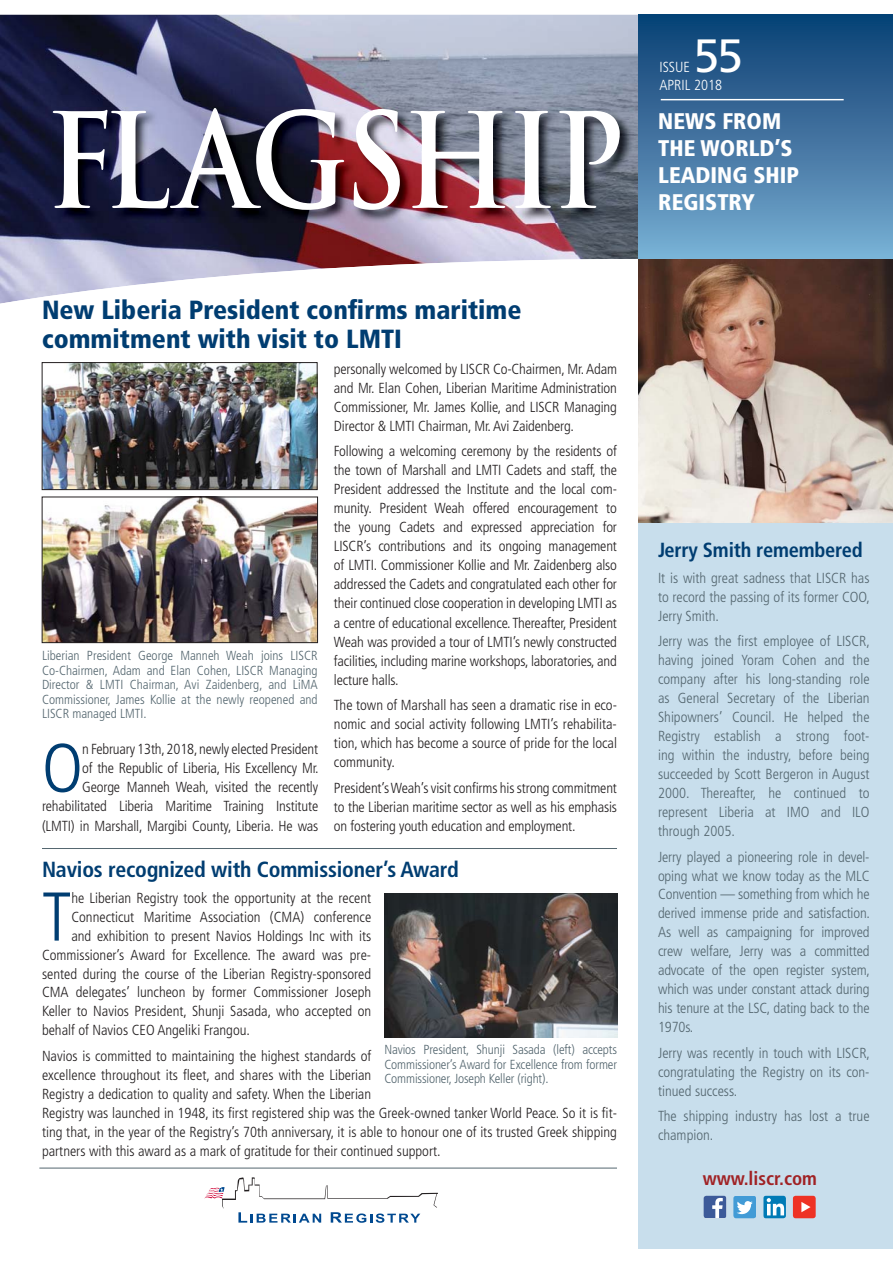
<style>
.page{position:relative;width:893px;height:1263px;background:#fff}
.page>*{position:absolute;margin:0;border:0;box-sizing:border-box;transform-origin:0 0}
.t1{font:700 128.7px "Trajan Pro";letter-spacing:-.04em;color:#fff;scale:.86 1}
.t2{font:300 condensed 68.85px "Frutiger";color:#003d71}
.t3{font:46.65px "Frutiger";color:#fff}
.t4{font:900 condensed 26.25px/29.1px "Frutiger";color:#003d71}
.t5{font:900 condensed 22.65px/27.2px "Frutiger";color:#fff}
.t6{font:700 condensed 21.9px "Frutiger";letter-spacing:-.01em;color:#003d71}
.t7{font:700 condensed 20.4px "Frutiger";letter-spacing:-.01em;color:#003d71}
.t8{font:700 condensed 18.9px "Frutiger";color:#a02225}
.t9{font:300 condensed 14.55px/19px "Frutiger";color:#231f20;text-align:justify}
.t10{font:300 condensed 14.55px/18.9px "Frutiger";color:#54666f;text-align:justify}
.t11{font:300 condensed 14.55px "Frutiger";color:#fff}
.t12{font:300 condensed 13.2px/14.5px "Frutiger";letter-spacing:-.01em;color:#54666f;text-align:justify}
</style>
<div class="page">
<img style="left:0;top:14px;width:638px;height:290px">
<img style="left:53px;top:108px;width:580px;height:115px">
<hr style="left:39px;top:1168px;width:578px;height:1px;background:#54666f">
<div style="left:638px;top:252px;width:255px;height:996px;background:#c8deec"></div>
<div style="left:638px;top:14px;width:255px;height:245px;background:linear-gradient(to bottom,#0a3e72,#79aed2)"></div>
<hr style="left:661px;top:99px;width:183px;height:1px;background:#fff">
<svg style="left:204px;top:1177px;width:234px;height:46px"></svg>
<img style="left:638px;top:259px;width:255px;height:263px">
<img style="left:384px;top:894px;width:233px;height:144px">
<hr style="left:42px;top:848px;width:575px;height:1px;background:#54666f">
<svg style="left:704px;top:1196px;width:22px;height:22px"></svg>
<svg style="left:793px;top:1196px;width:23px;height:22px"></svg>
<div style="left:733px;top:1196px;width:23px;height:22px;background:#429bd6;border-radius:3px"></div>
<svg style="left:737px;top:1201px;width:16px;height:13px"></svg>
<svg style="left:763px;top:1196px;width:23px;height:22px"></svg>
<img style="left:44px;top:364px;width:271px;height:124px">
<div style="left:42px;top:362px;width:275px;height:128px;border:1px solid #231f20"></div>
<img style="left:44px;top:499px;width:272px;height:142px">
<div style="left:42px;top:497px;width:276px;height:146px;border:1px solid #231f20"></div>
<h3 class="t3" style="left:693px;top:37px;width:51px">55</h3>
<p class="t11" style="left:659px;top:79px;width:64px">APRIL 2018</p>
<p class="t11" style="left:659px;top:61px;width:32px">ISSUE</p>
<h1 class="t1" style="left:46px;top:88px;width:675px">FLAGSHIP</h1>
<h3 class="t5" style="left:658px;top:109px;width:142px">NEWS FROM<br>THE WORLD’S<br>LEADING SHIP<br>REGISTRY</h3>
<h3 class="t4" style="left:42px;top:298px;width:481px">New Liberia President confirms maritime commitment with visit to LMTI</h3>
<p class="t12" style="left:42px;top:649px;width:277px">Liberian President George Manneh Weah joins LISCR Co-Chairmen, Adam and Elan Cohen, LISCR Managing Director &amp; LMTI Chairman, Avi Zaidenberg, and LiMA Commissioner, James Kollie at the newly reopened and LISCR managed LMTI.</p>
<p class="t9" style="left:42px;top:741px;width:278px;text-align:right">n February 13th, 2018, newly elected President<br>of the Republic of Liberia, His Excellency Mr.<br>George Manneh Weah, visited the recently rehabilitated Liberia Maritime Training Institute (LMTI) in Marshall, Margibi County, Liberia. He was</p>
<h2 class="t2" style="left:42px;top:740px;width:42px">O</h2>
<p class="t9" style="left:334px;top:360px;width:284px">personally welcomed by LISCR Co-Chairmen, Mr. Adam and Mr. Elan Cohen, Liberian Maritime Administration Commissioner, Mr. James Kollie, and LISCR Managing Director &amp; LMTI Chairman, Mr. Avi Zaidenberg.</p>
<p class="t9" style="left:334px;top:443px;width:285px">Following a welcoming ceremony by the residents of the town of Marshall and LMTI Cadets and staff, the President addressed the Institute and the local com&shy;munity. President Weah offered encouragement to the young Cadets and expressed appreciation for LISCR’s contributions and its ongoing management of LMTI. Commissioner Kollie and Mr. Zaidenberg also addressed the Cadets and congratulated each other for their continued close cooperation in developing LMTI as a centre of educational excellence. Thereafter, President Weah was provided a tour of LMTI’s newly constructed facilities, including marine workshops, laboratories, and lecture halls.</p>
<p class="t9" style="left:334px;top:697px;width:285px">The town of Marshall has seen a dramatic rise in eco&shy;nomic and social activity following LMTI’s rehabilita&shy;tion, which has become a source of pride for the local community.</p>
<p class="t9" style="left:334px;top:779px;width:284px">President’s Weah’s visit confirms his strong commitment to the Liberian maritime sector as well as his emphasis on fostering youth education and employment.</p>
<h3 class="t6" style="left:42px;top:861px;width:418px">Navios recognized with Commissioner’s Award</h3>
<h2 class="t2" style="left:42px;top:889px;width:31px">T</h2>
<p class="t9" style="left:71px;top:889px;width:301px">he Liberian Registry took the opportunity at the recent</p>
<p class="t9" style="left:71px;top:908px;width:301px">Connecticut Maritime Association (CMA) conference</p>
<p class="t9" style="left:71px;top:927px;width:301px">and exhibition to present Navios Holdings Inc with its</p>
<p class="t9" style="left:42px;top:946px;width:331px">Commissioner’s Award for Excellence. The award was pre-</p>
<p class="t9" style="left:42px;top:965px;width:331px">sented during the course of the Liberian Registry-sponsored</p>
<p class="t9" style="left:42px;top:984px;width:331px">CMA delegates’ luncheon by former Commissioner Joseph</p>
<p class="t9" style="left:42px;top:1003px;width:331px">Keller to Navios President, Shunji Sasada, who accepted on</p>
<p class="t9" style="left:42px;top:1022px;width:209px">behalf of Navios CEO Angeliki Frangou.</p>
<p class="t9" style="left:42px;top:1048px;width:576px;text-align:left">Navios is committed to maintaining the highest standards of<br>excellence throughout its fleet, and shares with the Liberian<br>Registry a dedication to quality and safety. When the Liberian<br>Registry was launched in 1948, its first registered ship was the Greek-owned tanker World Peace. So it is fit&shy;ting that, in the year of the Registry’s 70th anniversary, it is able to honour one of its trusted Greek shipping partners with this award as a mark of gratitude for their continued support.</p>
<p class="t12" style="left:384px;top:1043px;width:234px">Navios President, Shunji Sasada (left) accepts Commissioner’s Award for Excellence from former Commissioner, Joseph Keller (right).</p>
<h3 class="t7" style="left:658px;top:542px;width:206px">Jerry Smith remembered</h3>
<p class="t10" style="left:658px;top:570px;width:214px">It is with great sadness that LISCR has to record the passing of its former COO, Jerry Smith.</p>
<p class="t10" style="left:658px;top:633px;width:214px">Jerry was the first employee of LISCR, having joined Yoram Cohen and the company after his long-standing role as General Secretary of the Liberian Shipowners’ Council. He helped the Registry establish a strong foot&shy;ing within the industry, before being succeeded by Scott Bergeron in August 2000. Thereafter, he continued to represent Liberia at IMO and ILO through 2005.</p>
<p class="t10" style="left:658px;top:848px;width:214px">Jerry played a pioneering role in devel&shy;oping what we know today as the MLC Convention — something from which he derived immense pride and satisfaction.<br>As well as campaigning for improved crew welfare, Jerry was a committed advocate of the open register system, which was under constant attack during his tenure at the LSC, dating back to the 1970s.</p>
<p class="t10" style="left:658px;top:1044px;width:214px">Jerry was recently in touch with LISCR, congratulating the Registry on its con&shy;tinued success.</p>
<p class="t10" style="left:658px;top:1108px;width:213px">The shipping industry has lost a true champion.</p>
<p class="t8" style="left:703px;top:1171px;width:116px">www.liscr.com</p>
</div>
